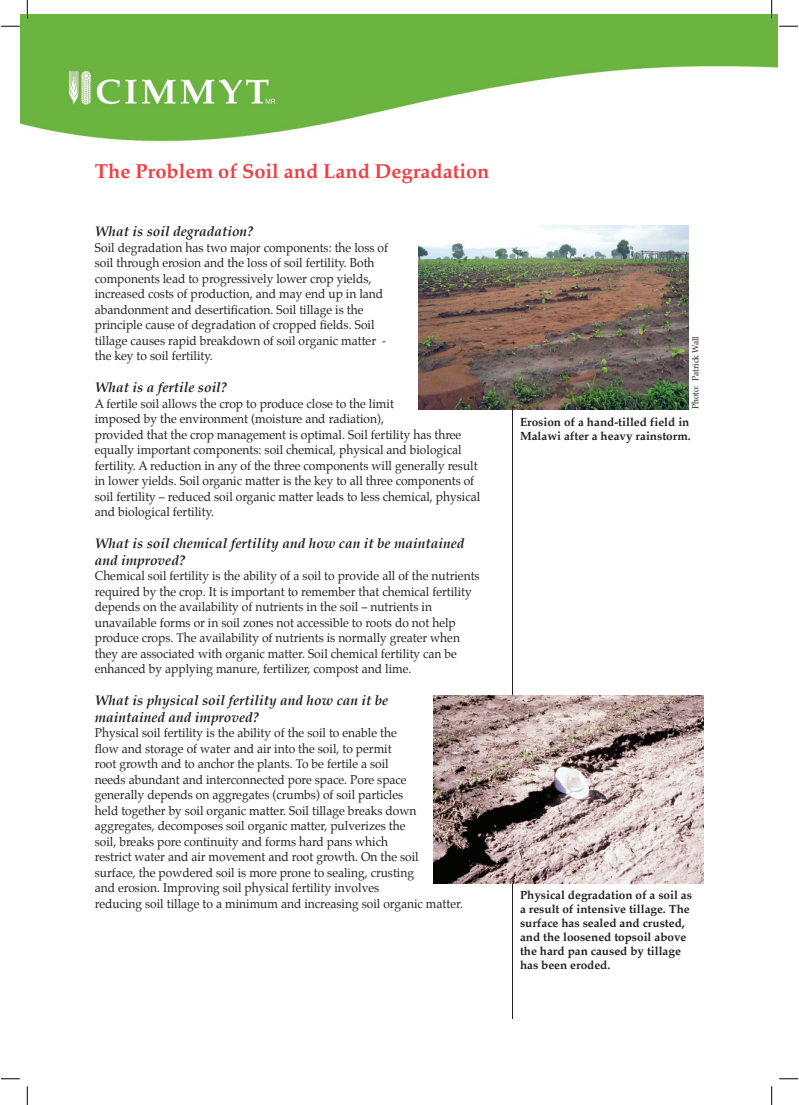
<style>
.page{position:relative;width:799px;height:1105px;background:#fff}
.page>*{position:absolute;margin:0;border:0;box-sizing:border-box;transform-origin:0 0}
.t1{font:700 20px "Palatino";color:#ee3f43}
.t2{font:italic 700 13.75px/16.5px "Palatino";color:#231f20}
.t3{font:12.5px/15.5px "Palatino";color:#231f20;scale:.96 1}
.t4{font:700 11.75px/14.1px "Palatino";color:#231f20}
.t5{font:8.75px "Palatino";color:#231f20;scale:.96 1}
</style>
<div class="page">
<img style="left:21px;top:15px;width:756px;height:127px">
<hr style="left:512px;top:409px;width:1px;height:610px;background:#231f20">
<img style="left:419px;top:225px;width:270px;height:185px">
<img style="left:434px;top:695px;width:270px;height:188px">
<svg style="left:1px;top:25px;width:19px;height:2px"></svg>
<svg style="left:779px;top:25px;width:19px;height:2px"></svg>
<svg style="left:1px;top:1078px;width:19px;height:1px"></svg>
<svg style="left:779px;top:1078px;width:19px;height:1px"></svg>
<svg style="left:27px;top:0;width:1px;height:19px"></svg>
<svg style="left:27px;top:1086px;width:1px;height:19px"></svg>
<svg style="left:771px;top:0;width:1px;height:19px"></svg>
<svg style="left:771px;top:1086px;width:1px;height:19px"></svg>
<h1 class="t1" style="left:95px;top:162px;width:396px">The Problem of Soil and Land Degradation</h1>
<p class="t2" style="left:95px;top:224px;width:160px">What is soil degradation?</p>
<p class="t3" style="left:95px;top:241px;width:307px">Soil degradation has two major components: the loss of soil through erosion and the loss of soil fertility. Both components lead to progressively lower crop yields, increased costs of production, and may end up in land abandonment and desertification. Soil tillage is the principle cause of degradation of cropped fields. Soil tillage causes rapid breakdown of soil organic matter - the key to soil fertility.</p>
<p class="t2" style="left:95px;top:380px;width:134px">What is a fertile soil?</p>
<p class="t3" style="left:95px;top:397px;width:403px">A fertile soil allows the crop to produce close to the limit<br>imposed by the environment (moisture and radiation),<br>provided that the crop management is optimal. Soil fertility has three equally important components: soil chemical, physical and biological fertility. A reduction in any of the three components will generally result in lower yields. Soil organic matter is the key to all three components of soil fertility – reduced soil organic matter leads to less chemical, physical and biological fertility.</p>
<p class="t2" style="left:95px;top:536px;width:371px">What is soil chemical fertility and how can it be maintained and improved?</p>
<p class="t3" style="left:95px;top:569px;width:402px">Chemical soil fertility is the ability of a soil to provide all of the nutrients required by the crop. It is important to remember that chemical fertility depends on the availability of nutrients in the soil – nutrients in unavailable forms or in soil zones not accessible to roots do not help produce crops. The availability of nutrients is normally greater when they are associated with organic matter. Soil chemical fertility can be enhanced by applying manure, fertilizer, compost and lime.</p>
<p class="t2" style="left:95px;top:693px;width:295px">What is physical soil fertility and how can it be maintained and improved?</p>
<p class="t3" style="left:95px;top:726px;width:385px">Physical soil fertility is the ability of the soil to enable the<br>flow and storage of water and air into the soil, to permit<br>root growth and to anchor the plants. To be fertile a soil<br>needs abundant and interconnected pore space. Pore space<br>generally depends on aggregates (crumbs) of soil particles<br>held together by soil organic matter. Soil tillage breaks down aggregates, decomposes soil organic matter, pulverizes the<br>soil, breaks pore continuity and forms hard pans which<br>restrict water and air movement and root growth. On the soil surface, the powdered soil is more prone to sealing, crusting<br>and erosion. Improving soil physical fertility involves<br>reducing soil tillage to a minimum and increasing soil organic matter.</p>
<p class="t5" style="left:691px;top:409px;width:78px;rotate:-90deg">Photo: Patrick Wall</p>
<p class="t4" style="left:520px;top:416px;width:172px">Erosion of a hand-tilled field in<br>Malawi after a heavy rainstorm.</p>
<p class="t4" style="left:520px;top:888px;width:173px">Physical degradation of a soil as a result of intensive tillage. The surface has sealed and crusted, and the loosened topsoil above the hard pan caused by tillage has been eroded.</p>
</div>
